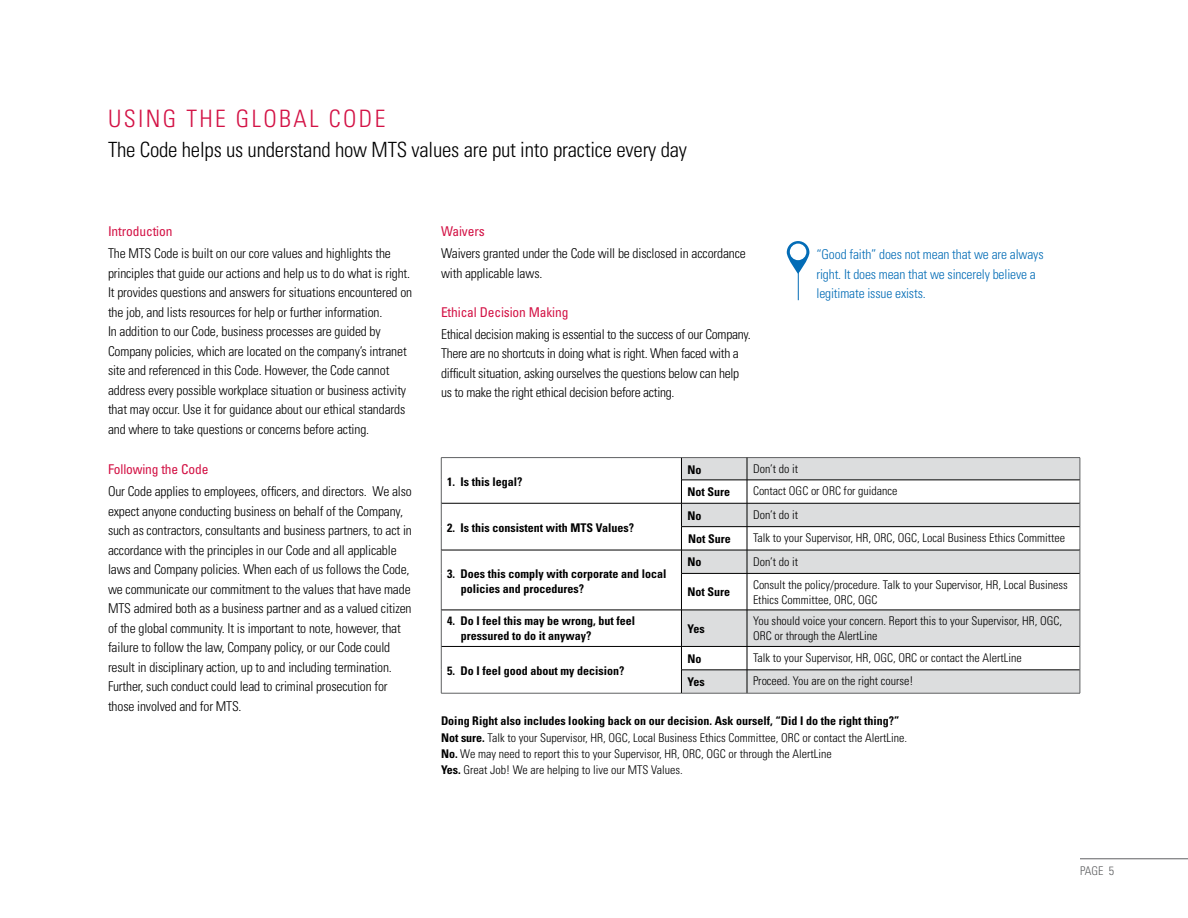
<style>
.page{position:relative;width:1188px;height:918px;background:#fff}
.page>*{position:absolute;margin:0;border:0;box-sizing:border-box;transform-origin:0 0}
.t1{font:300 condensed 24px "Univers";letter-spacing:.1em;color:#d31245}
.t2{font:300 condensed 21px "Univers";letter-spacing:-.01em;color:#000}
.t3{font:300 condensed 13.5px/19.5px "Univers";letter-spacing:-.01em;color:#000}
.t4{font:300 condensed 13.5px/19.5px "Univers";letter-spacing:-.01em;color:#036cb6}
.t5{font:condensed 13.5px "Univers";letter-spacing:-.01em;color:#d31245}
.t6{font:300 condensed 12px/16.4px "Univers";color:#000}
.t7{font:700 condensed 12px/15px "Univers";color:#000}
.t8{font:300 condensed 12px "Univers";color:#5f6062}
.s1{font-weight:700}
</style>
<div class="page">
<hr style="left:1080px;top:859px;width:108px;height:1px;background:#5f6062">
<hr style="left:798px;top:250px;width:1px;height:50px;background:#036cb6">
<svg style="left:787px;top:241px;width:22px;height:33px"></svg>
<div style="left:790px;top:244px;width:16px;height:16px;background:#fff;border-radius:50%"></div>
<svg style="left:682px;top:458px;width:398px;height:235px;fill:#dcddde"></svg>
<hr style="left:441px;top:457px;width:240px;height:1px;background:#5f6062">
<hr style="left:681px;top:457px;width:66px;height:1px;background:#5f6062">
<hr style="left:747px;top:457px;width:333px;height:1px;background:#5f6062">
<hr style="left:681px;top:480px;width:66px;height:1px;background:#000">
<hr style="left:747px;top:480px;width:333px;height:1px;background:#000">
<hr style="left:441px;top:503px;width:240px;height:1px;background:#000">
<hr style="left:681px;top:503px;width:66px;height:1px;background:#000">
<hr style="left:747px;top:503px;width:333px;height:1px;background:#000">
<hr style="left:681px;top:526px;width:66px;height:1px;background:#000">
<hr style="left:747px;top:526px;width:333px;height:1px;background:#000">
<hr style="left:441px;top:550px;width:240px;height:1px;background:#000">
<svg style="left:441px;top:458px;width:1px;height:115px"></svg>
<hr style="left:441px;top:573px;width:1px;height:37px;background:#5f6062">
<hr style="left:681px;top:550px;width:66px;height:1px;background:#000">
<svg style="left:681px;top:458px;width:1px;height:115px"></svg>
<hr style="left:747px;top:550px;width:333px;height:1px;background:#000">
<svg style="left:747px;top:458px;width:1px;height:115px"></svg>
<svg style="left:1080px;top:458px;width:1px;height:115px"></svg>
<hr style="left:681px;top:573px;width:66px;height:1px;background:#000">
<hr style="left:681px;top:574px;width:1px;height:36px;background:#000">
<hr style="left:747px;top:573px;width:333px;height:1px;background:#000">
<hr style="left:747px;top:574px;width:1px;height:36px;background:#000">
<hr style="left:1080px;top:573px;width:1px;height:37px;background:#5f6062">
<hr style="left:441px;top:610px;width:240px;height:1px;background:#000">
<hr style="left:681px;top:610px;width:66px;height:1px;background:#000">
<hr style="left:681px;top:610px;width:1px;height:36px;background:#000">
<hr style="left:747px;top:610px;width:333px;height:1px;background:#000">
<hr style="left:747px;top:610px;width:1px;height:36px;background:#000">
<hr style="left:441px;top:610px;width:1px;height:36px;background:#5f6062">
<hr style="left:1080px;top:610px;width:1px;height:36px;background:#5f6062">
<hr style="left:441px;top:646px;width:240px;height:1px;background:#000">
<svg style="left:441px;top:646px;width:1px;height:47px"></svg>
<hr style="left:441px;top:693px;width:240px;height:1px;background:#5f6062">
<hr style="left:681px;top:646px;width:66px;height:1px;background:#000">
<hr style="left:747px;top:646px;width:333px;height:1px;background:#000">
<hr style="left:681px;top:670px;width:66px;height:1px;background:#000">
<svg style="left:681px;top:647px;width:1px;height:46px"></svg>
<hr style="left:747px;top:670px;width:333px;height:1px;background:#000">
<svg style="left:747px;top:647px;width:1px;height:46px"></svg>
<svg style="left:1080px;top:646px;width:1px;height:47px"></svg>
<hr style="left:681px;top:693px;width:66px;height:1px;background:#5f6062">
<hr style="left:747px;top:693px;width:333px;height:1px;background:#5f6062">
<h1 class="t1" style="left:108px;top:104px;width:279px">USING THE GLOBAL CODE</h1>
<h2 class="t2" style="left:108px;top:137px;width:581px">The Code helps us understand how MTS values are put into practice every day</h2>
<p class="t5" style="left:108px;top:223px;width:66px">Introduction</p>
<p class="t3" style="left:108px;top:244px;width:306px">The MTS Code is built on our core values and highlights the principles that guide our actions and help us to do what is right.<br>It provides questions and answers for situations encountered on the job, and lists resources for help or further information.<br>In addition to our Code, business processes are guided by Company policies, which are located on the company’s intranet site and referenced in this Code. However, the Code cannot address every possible workplace situation or business activity that may occur. Use it for guidance about our ethical standards and where to take questions or concerns before acting.</p>
<p class="t5" style="left:108px;top:461px;width:102px">Following the Code</p>
<p class="t3" style="left:108px;top:482px;width:305px">Our Code applies to employees, officers, and directors. We also expect anyone conducting business on behalf of the Company, such as contractors, consultants and business partners, to act in accordance with the principles in our Code and all applicable laws and Company policies. When each of us follows the Code, we communicate our commitment to the values that have made MTS admired both as a business partner and as a valued citizen of the global community. It is important to note, however, that failure to follow the law, Company policy, or our Code could result in disciplinary action, up to and including termination.<br>Further, such conduct could lead to criminal prosecution for those involved and for MTS.</p>
<p class="t5" style="left:441px;top:223px;width:45px">Waivers</p>
<p class="t3" style="left:441px;top:244px;width:306px">Waivers granted under the Code will be disclosed in accordance with applicable laws.</p>
<p class="t5" style="left:441px;top:303px;width:129px">Ethical Decision Making</p>
<p class="t3" style="left:441px;top:324px;width:311px">Ethical decision making is essential to the success of our Company.<br>There are no shortcuts in doing what is right. When faced with a difficult situation, asking ourselves the questions below can help us to make the right ethical decision before acting.</p>
<p class="t4" style="left:816px;top:245px;width:229px">“Good faith” does not mean that we are always right. It does mean that we sincerely believe a legitimate issue exists.</p>
<p class="t7" style="left:447px;top:474px;width:77px">1. Is this legal?</p>
<p class="t7" style="left:447px;top:520px;width:188px">2. Is this consistent with MTS Values?</p>
<p class="t7" style="left:461px;top:566px;width:207px;text-indent:-14px">3. Does this comply with corporate and local policies and procedures?</p>
<p class="t7" style="left:687px;top:462px;width:16px">No</p>
<p class="t6" style="left:753px;top:461px;width:47px">Don’t do it</p>
<p class="t7" style="left:687px;top:484px;width:44px">Not Sure</p>
<p class="t6" style="left:753px;top:483px;width:146px">Contact OGC or ORC for guidance</p>
<p class="t7" style="left:687px;top:508px;width:16px">No</p>
<p class="t6" style="left:753px;top:506px;width:47px">Don’t do it</p>
<p class="t7" style="left:688px;top:531px;width:44px">Not Sure</p>
<p class="t6" style="left:753px;top:530px;width:314px">Talk to your Supervisor, HR, ORC, OGC, Local Business Ethics Committee</p>
<p class="t7" style="left:687px;top:555px;width:16px">No</p>
<p class="t6" style="left:753px;top:553px;width:47px">Don’t do it</p>
<p class="t7" style="left:687px;top:585px;width:44px">Not Sure</p>
<p class="t6" style="left:753px;top:577px;width:316px;line-height:15px">Consult the policy/procedure. Talk to your Supervisor, HR, Local Business<br>Ethics Committee, ORC, OGC</p>
<p class="t7" style="left:461px;top:614px;width:176px;text-indent:-14px">4. Do I feel this may be wrong, but feel pressured to do it anyway?</p>
<p class="t7" style="left:687px;top:621px;width:19px">Yes</p>
<p class="t6" style="left:753px;top:614px;width:311px;line-height:15px">You should voice your concern. Report this to your Supervisor, HR, OGC,<br>ORC or through the AlertLine</p>
<p class="t7" style="left:447px;top:663px;width:179px">5. Do I feel good about my decision?</p>
<p class="t7" style="left:687px;top:651px;width:16px">No</p>
<p class="t6" style="left:753px;top:650px;width:270px">Talk to your Supervisor, HR, OGC, ORC or contact the AlertLine</p>
<p class="t7" style="left:687px;top:674px;width:19px">Yes</p>
<p class="t6" style="left:753px;top:673px;width:162px">Proceed. You are on the right course!</p>
<p class="t6" style="left:441px;top:713px;width:468px"><span class="s1">Doing Right also includes looking back on our decision. Ask ourself, “Did I do the right thing?” Not sure.</span> Talk to your Supervisor, HR, OGC, Local Business Ethics Committee, ORC or contact the AlertLine.<br><span class="s1">No.</span> We may need to report this to your Supervisor, HR, ORC, OGC or through the AlertLine<br><span class="s1">Yes.</span> Great Job! We are helping to live our MTS Values.</p>
<p class="t8" style="left:1080px;top:863px;width:36px">PAGE 5</p>
</div>
